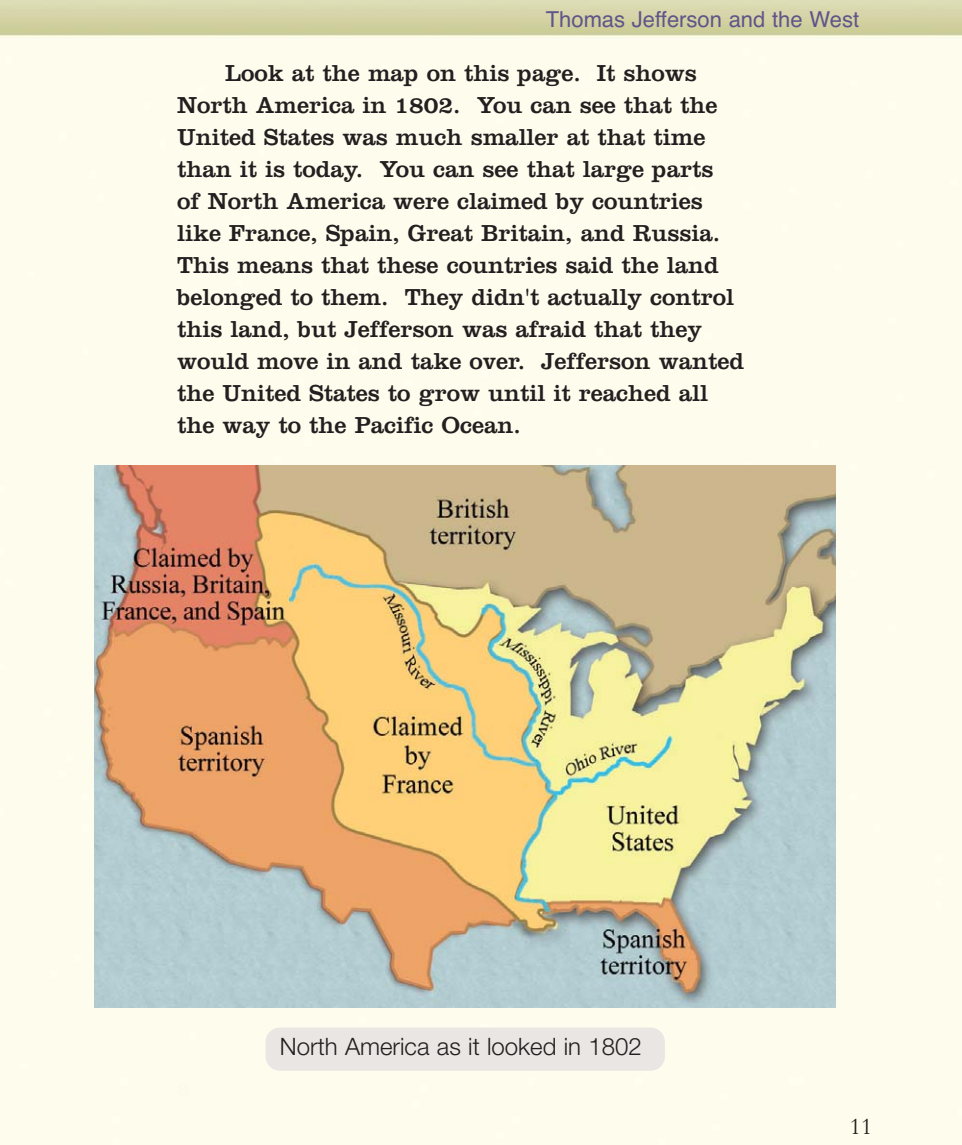
<style>
.page{position:relative;width:962px;height:1145px;background:#fefced}
.page>*{position:absolute;margin:0;border:0;box-sizing:border-box;transform-origin:0 0}
.t1{font:24px/32px "Clarendon";color:#231f20}
.t2{font:300 24px "Helvetica Neue";color:#231f20}
.t3{font:24px "Garamond";color:#231f20}
.t4{font:22px "Helvetica";color:#5f5589}
.s1{color:#e9e6e3}
</style>
<div class="page">
<div style="left:266px;top:1027px;width:399px;height:44px;background:#e9e6e3;border-radius:14px"></div>
<img style="left:95px;top:465px;width:740px;height:542px">
<p class="t4" style="left:546px;top:11px;width:315px">Thomas Jefferson and the West</p>
<p class="t1" style="left:177px;top:60px;width:568px;text-indent:48px">Look at the map on this page. It shows North America in 1802. You can see that the United States was much smaller at that time than it is today. You can see that large parts<br>of North America were claimed by countries like France, Spain, Great Britain, and Russia.<br>This means that these countries said the land belonged to them. They didn't actually control this land, but Jefferson was afraid that they would move in and take over. Jefferson wanted the United States to grow until it reached all the way to the Pacific Ocean.</p>
<p class="t2" style="left:280px;top:1037px;width:370px">North America as it looked in 1802<span class="s1">.</span></p>
<p class="t3" style="left:850px;top:1118px;width:24px">11</p>
</div>
